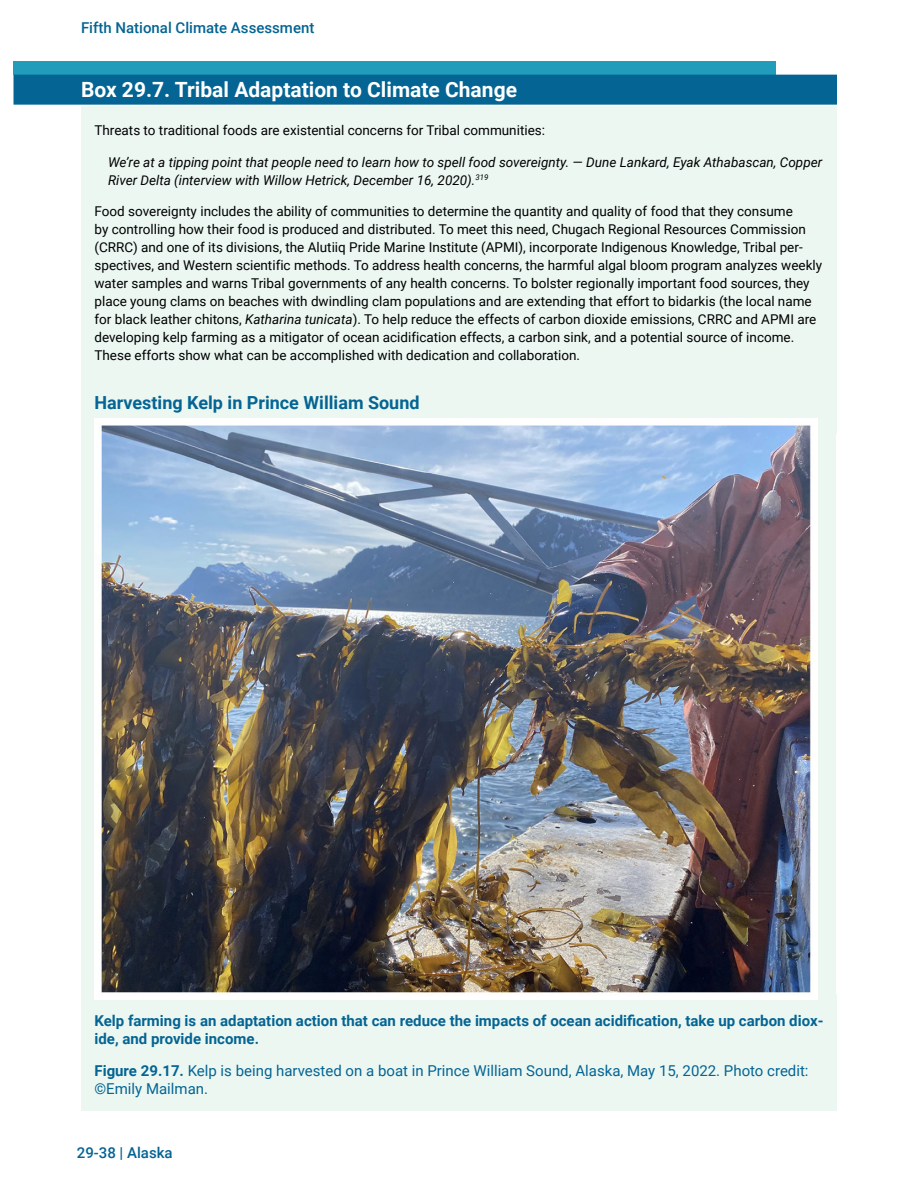
<style>
.page{position:relative;width:918px;height:1188px;background:#fff}
.page>*{position:absolute;margin:0;border:0;box-sizing:border-box;transform-origin:0 0}
.t1{font:700 21px "Roboto";color:#fff}
.t2{font:700 18px "Roboto";color:#046493}
.t3{font:700 15px/18px "Roboto";color:#046493}
.t4{font:15px/18px "Roboto";color:#046493}
.t5{font:500 15px "Roboto";color:#046493}
.t6{font:13.5px/18px "Roboto";color:#000}
.t7{font:italic 13.5px/18px "Roboto";color:#000}
.s1{font-style:italic}
.s2{font-weight:700}
</style>
<div class="page">
<div style="left:14px;top:62px;width:762px;height:13px;background:#219dbb"></div>
<div style="left:14px;top:75px;width:823px;height:30px;background:#046493"></div>
<div style="left:81px;top:106px;width:756px;height:53px;background:#ecf7f2"></div>
<div style="left:81px;top:136px;width:756px;height:72px;background:#ecf7f2"></div>
<div style="left:81px;top:187px;width:756px;height:197px;background:#ecf7f2"></div>
<div style="left:81px;top:375px;width:756px;height:58px;background:#ecf7f2"></div>
<div style="left:82px;top:395px;width:754px;height:629px;background:#ecf7f2"></div>
<div style="left:81px;top:995px;width:756px;height:73px;background:#ecf7f2"></div>
<div style="left:81px;top:1051px;width:756px;height:60px;background:#ecf7f2"></div>
<img style="left:94px;top:418px;width:724px;height:581px">
<p class="t5" style="left:81px;top:17px;width:235px">Fifth National Climate Assessment</p>
<h1 class="t1" style="left:81px;top:75px;width:438px">Box 29.7. Tribal Adaptation to Climate Change</h1>
<p class="t6" style="left:94px;top:121px;width:452px">Threats to traditional foods are existential concerns for Tribal communities:</p>
<p class="t7" style="left:108px;top:152px;width:716px">We’re at a tipping point that people need to learn how to spell food sovereignty. — Dune Lankard, Eyak Athabascan, Copper<br>River Delta (interview with Willow Hetrick, December 16, 2020).<sup>319</sup></p>
<p class="t6" style="left:94px;top:202px;width:729px">Food sovereignty includes the ability of communities to determine the quantity and quality of food that they consume<br>by controlling how their food is produced and distributed. To meet this need, Chugach Regional Resources Commission (CRRC) and one of its divisions, the Alutiiq Pride Marine Institute (APMI), incorporate Indigenous Knowledge, Tribal per&shy;spectives, and Western scientific methods. To address health concerns, the harmful algal bloom program analyzes weekly water samples and warns Tribal governments of any health concerns. To bolster regionally important food sources, they place young clams on beaches with dwindling clam populations and are extending that effort to bidarkis (the local name for black leather chitons, <span class="s1">Katharina tunicata</span>). To help reduce the effects of carbon dioxide emissions, CRRC and APMI are developing kelp farming as a mitigator of ocean acidification effects, a carbon sink, and a potential source of income.<br>These efforts show what can be accomplished with dedication and collaboration.</p>
<h2 class="t2" style="left:94px;top:390px;width:327px">Harvesting Kelp in Prince William Sound</h2>
<p class="t3" style="left:94px;top:1011px;width:731px">Kelp farming is an adaptation action that can reduce the impacts of ocean acidification, take up carbon diox&shy;ide, and provide income.</p>
<p class="t4" style="left:94px;top:1061px;width:716px"><span class="s2">Figure 29.17.</span> Kelp is being harvested on a boat in Prince William Sound, Alaska, May 15, 2022. Photo credit: ©Emily Mailman.</p>
<p class="t5" style="left:77px;top:1143px;width:97px">29-38 | Alaska</p>
</div>
